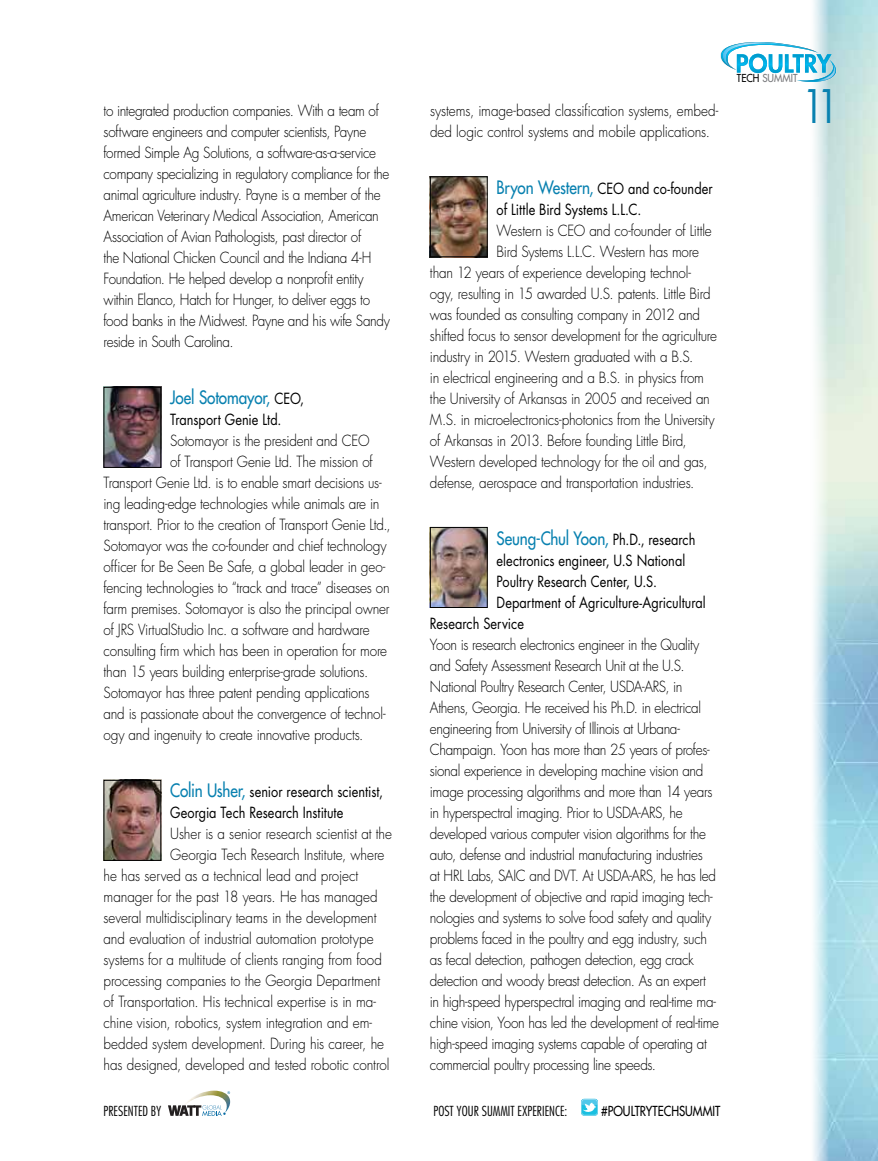
<style>
.page{position:relative;width:878px;height:1161px;background:#fff}
.page>*{position:absolute;margin:0;border:0;box-sizing:border-box;transform-origin:0 0}
.t1{font:300 condensed 45px "Futura Std";color:#0981b0}
.t2{font:500 18px "Futura Std";letter-spacing:-.005em;color:#0981b0;scale:.85 1}
.t3{font:300 15px/21px "Futura Std";letter-spacing:-.02em;color:#000;scale:.9 1}
.t4{font:15px/21px "Futura Std";color:#000;scale:.85 1}
.t5{font:300 15px "Futura Std";color:#000;scale:.9 1}
.t6{font:300 condensed 13.5px "Futura Std";color:#000}
.t7{font:500 13.5px "Futura Std";color:#000;scale:.85 1}
.t8{font:500 10.65px "Futura Std";color:#77787b;scale:.91 1}
.s1{font-weight:400;font-size:15px;color:#000}
.s2{font-weight:500;font-size:18px;color:#0981b0}
.s3{color:#000}
</style>
<div class="page">
<img style="left:186px;top:1091px;width:44px;height:21px">
<svg style="left:168px;top:1105px;width:58px;height:11px"></svg>
<img style="left:813px;top:0;width:65px;height:1161px">
<svg style="left:720px;top:42px;width:116px;height:42px"></svg>
<img style="left:722px;top:42px;width:91px;height:27px">
<svg style="left:581px;top:1099px;width:17px;height:17px"></svg>
<svg style="left:581px;top:1099px;width:17px;height:16px"></svg>
<img style="left:106px;top:389px;width:53px;height:77px">
<div style="left:104px;top:387px;width:57px;height:81px;border:1px solid #000"></div>
<img style="left:106px;top:782px;width:53px;height:77px">
<div style="left:104px;top:780px;width:57px;height:81px;border:1px solid #000"></div>
<img style="left:432px;top:178px;width:53px;height:77px">
<div style="left:430px;top:176px;width:57px;height:81px;border:1px solid #000"></div>
<img style="left:432px;top:529px;width:53px;height:77px">
<div style="left:430px;top:527px;width:57px;height:81px;border:1px solid #000"></div>
<p class="t3" style="left:104px;top:100px;width:320px">to integrated production companies. With a team of software engineers and computer scientists, Payne formed Simple Ag Solutions, a software-as-a-service company specializing in regulatory compliance for the animal agriculture industry. Payne is a member of the American Veterinary Medical Association, American Association of Avian Pathologists, past director of<br>the National Chicken Council and the Indiana 4-H Foundation. He helped develop a nonprofit entity within Elanco, Hatch for Hunger, to deliver eggs to food banks in the Midwest. Payne and his wife Sandy reside in South Carolina.</p>
<p class="t2" style="left:170px;top:386px;width:159px">Joel Sotomayor, <span class="s1">CEO,</span></p>
<p class="t4" style="left:170px;top:409px;width:132px">Transport Genie Ltd.</p>
<p class="t3" style="left:170px;top:430px;width:223px">Sotomayor is the president and CEO</p>
<p class="t3" style="left:170px;top:451px;width:227px">of Transport Genie Ltd. The mission of</p>
<p class="t3" style="left:104px;top:472px;width:310px">Transport Genie Ltd. is to enable smart decisions us-</p>
<p class="t3" style="left:104px;top:493px;width:308px">ing leading-edge technologies while animals are in</p>
<p class="t3" style="left:104px;top:514px;width:320px">transport. Prior to the creation of Transport Genie Ltd.,</p>
<p class="t3" style="left:104px;top:535px;width:316px">Sotomayor was the co-founder and chief technology</p>
<p class="t3" style="left:104px;top:556px;width:315px">officer for Be Seen Be Safe, a global leader in geo-</p>
<p class="t3" style="left:104px;top:577px;width:319px">fencing technologies to “track and trace” diseases on</p>
<p class="t3" style="left:104px;top:598px;width:319px">farm premises. Sotomayor is also the principal owner</p>
<p class="t3" style="left:104px;top:619px;width:297px">of JRS VirtualStudio Inc. a software and hardware</p>
<p class="t3" style="left:104px;top:640px;width:316px">consulting firm which has been in operation for more</p>
<p class="t3" style="left:104px;top:661px;width:295px">than 15 years building enterprise-grade solutions.</p>
<p class="t3" style="left:104px;top:682px;width:297px">Sotomayor has three patent pending applications</p>
<p class="t3" style="left:104px;top:703px;width:315px">and is passionate about the convergence of technol-</p>
<p class="t3" style="left:104px;top:724px;width:290px">ogy and ingenuity to create innovative products.</p>
<p class="t4" style="left:170px;top:781px;width:252px"><span class="s2">Colin Usher,</span> senior research scientist,<br>Georgia Tech Research Institute</p>
<p class="t3" style="left:170px;top:823px;width:248px">Usher is a senior research scientist at the</p>
<p class="t3" style="left:170px;top:844px;width:239px">Georgia Tech Research Institute, where</p>
<p class="t3" style="left:104px;top:865px;width:285px">he has served as a technical lead and project</p>
<p class="t5" style="left:104px;top:887px;width:306px">manager for the past 18 years. He has managed</p>
<p class="t3" style="left:104px;top:907px;width:305px">several multidisciplinary teams in the development</p>
<p class="t3" style="left:104px;top:928px;width:301px">and evaluation of industrial automation prototype</p>
<p class="t3" style="left:104px;top:949px;width:311px">systems for a multitude of clients ranging from food</p>
<p class="t3" style="left:104px;top:970px;width:309px">processing companies to the Georgia Department</p>
<p class="t3" style="left:104px;top:991px;width:304px">of Transportation. His technical expertise is in ma-</p>
<p class="t3" style="left:104px;top:1012px;width:300px">chine vision, robotics, system integration and em-</p>
<p class="t3" style="left:104px;top:1033px;width:313px">bedded system development. During his career, he</p>
<p class="t5" style="left:104px;top:1055px;width:319px">has designed, developed and tested robotic control</p>
<p class="t6" style="left:104px;top:1103px;width:60px">PRESENTED BY</p>
<p class="t3" style="left:430px;top:100px;width:322px">systems, image-based classification systems, embed&shy;ded logic control systems and mobile applications.</p>
<p class="t4" style="left:496px;top:178px;width:256px"><span class="s2">Bryon Western,</span> CEO and co-founder of Little Bird Systems L.L.C.</p>
<p class="t3" style="left:496px;top:220px;width:240px">Western is CEO and co-founder of Little</p>
<p class="t3" style="left:496px;top:241px;width:226px">Bird Systems L.L.C. Western has more</p>
<p class="t3" style="left:430px;top:262px;width:291px">than 12 years of experience developing technol-</p>
<p class="t3" style="left:430px;top:283px;width:313px">ogy, resulting in 15 awarded U.S. patents. Little Bird</p>
<p class="t3" style="left:430px;top:304px;width:301px">was founded as consulting company in 2012 and</p>
<p class="t3" style="left:430px;top:325px;width:320px">shifted focus to sensor development for the agriculture</p>
<p class="t3" style="left:430px;top:346px;width:294px">industry in 2015. Western graduated with a B.S.</p>
<p class="t3" style="left:430px;top:367px;width:306px">in electrical engineering and a B.S. in physics from</p>
<p class="t3" style="left:430px;top:388px;width:312px">the University of Arkansas in 2005 and received an</p>
<p class="t3" style="left:430px;top:409px;width:318px">M.S. in microelectronics-photonics from the University</p>
<p class="t3" style="left:430px;top:430px;width:287px">of Arkansas in 2013. Before founding Little Bird,</p>
<p class="t3" style="left:430px;top:451px;width:310px">Western developed technology for the oil and gas,</p>
<p class="t3" style="left:430px;top:472px;width:295px">defense, aerospace and transportation industries.</p>
<p class="t2" style="left:496px;top:527px;width:235px">Seung-Chul Yoon, <span class="s1">Ph.D., research</span></p>
<p class="t4" style="left:496px;top:550px;width:223px">electronics engineer, U.S National</p>
<p class="t4" style="left:496px;top:571px;width:190px">Poultry Research Center, U.S.</p>
<p class="t4" style="left:496px;top:592px;width:247px">Department of Agriculture-Agricultural</p>
<p class="t4" style="left:430px;top:613px;width:112px">Research Service</p>
<p class="t3" style="left:430px;top:634px;width:323px">Yoon is research electronics engineer in the Quality and Safety Assessment Research Unit at the U.S.<br>National Poultry Research Center, USDA-ARS, in Athens, Georgia. He received his Ph.D. in electrical engineering from University of Illinois at Urbana-Champaign. Yoon has more than 25 years of profes&shy;sional experience in developing machine vision and image processing algorithms and more than 14 years in hyperspectral imaging. Prior to USDA-ARS, he developed various computer vision algorithms for the auto, defense and industrial manufacturing industries<br>at HRL Labs, SAIC and DVT. At USDA-ARS, he has led the development of objective and rapid imaging tech&shy;nologies and systems to solve food safety and quality problems faced in the poultry and egg industry, such as fecal detection, pathogen detection, egg crack detection and woody breast detection. As an expert<br>in high-speed hyperspectral imaging and real-time ma&shy;chine vision, Yoon has led the development of real-time high-speed imaging systems capable of operating at commercial poultry processing line speeds.</p>
<p class="t6" style="left:433px;top:1103px;width:135px">POST YOUR SUMMIT EXPERIENCE:</p>
<p class="t7" style="left:601px;top:1103px;width:142px">#POULTRYTECHSUMMIT</p>
<p class="t8" style="left:736px;top:72px;width:68px"><span class="s3">TECH</span> SUMMIT</p>
<h1 class="t1" style="left:804px;top:79px;width:35px">11</h1>
</div>
